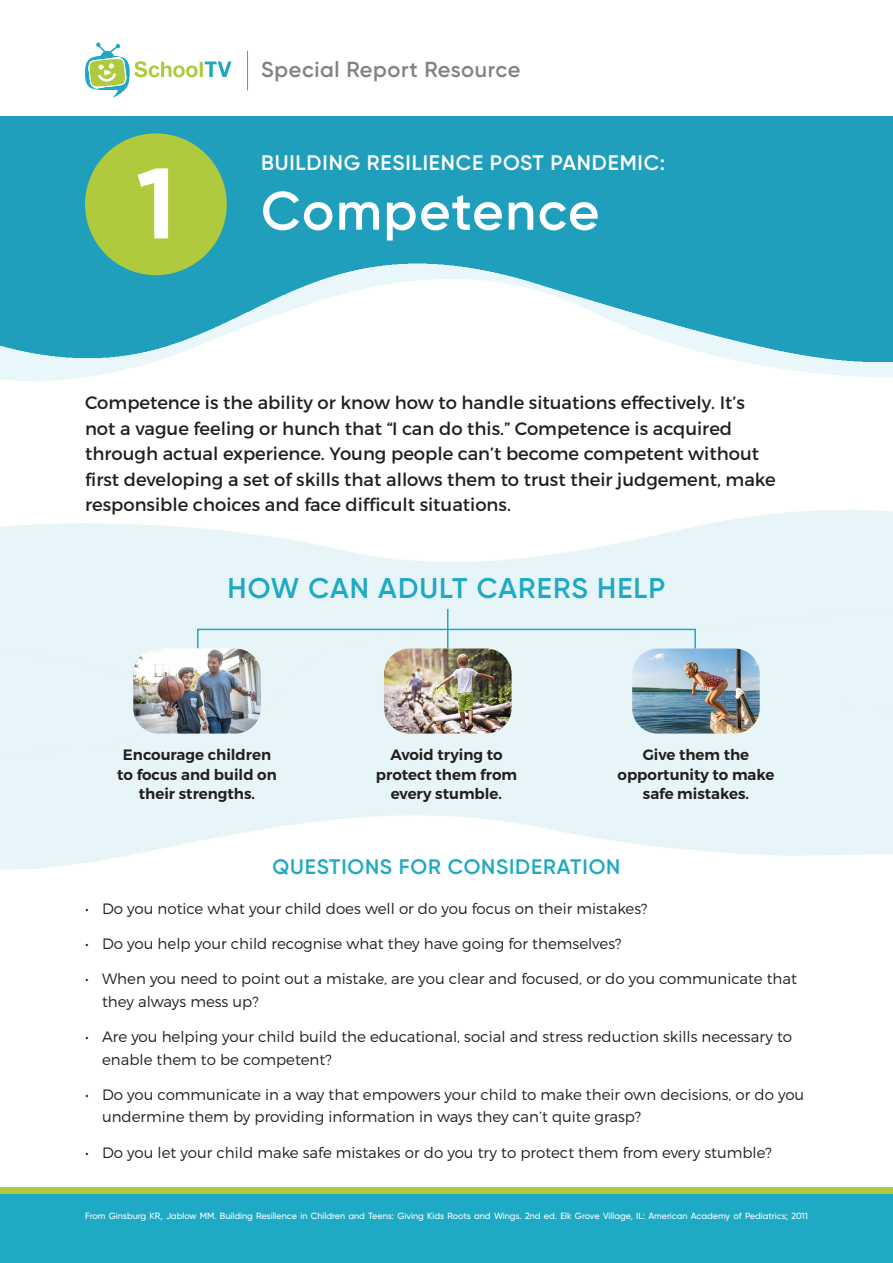
<style>
.page{position:relative;width:893px;height:1263px;background:#fff}
.page>*{position:absolute;margin:0;border:0;box-sizing:border-box;transform-origin:0 0}
.t1{font:700 100.05px "Gilroy";color:#fff}
.t2{font:600 54px "Gilroy";letter-spacing:.03em;color:#fff}
.t3{font:600 28.5px "Gilroy";letter-spacing:.04em;color:#1ea9c5}
.t4{font:600 21.75px "Gilroy";letter-spacing:.03em;color:#808285}
.t5{font:600 21px "Gilroy";letter-spacing:.04em;color:#fff}
.t6{font:600 21px "Gilroy";letter-spacing:.04em;color:#1ea9c5}
.t7{font:18px/25.5px "Montserrat";color:#231f20}
.t8{font:300 15px/22.5px "Montserrat";color:#231f20}
.t9{font:600 15px/19.5px "Montserrat";color:#231f20;text-align:center}
.t10{font:500 9px "Gilroy";color:#fff}
</style>
<div class="page">
<img style="left:0;top:510px;width:893px;height:360px">
<img style="left:0;top:117px;width:893px;height:251px">
<svg style="left:85px;top:43px;width:147px;height:55px"></svg>
<hr style="left:247px;top:51px;width:1px;height:39px;background:#898787">
<div style="left:0;top:1193px;width:893px;height:70px;background:#1ea9c5"></div>
<div style="left:0;top:1187px;width:893px;height:7px;background:#afcb3d"></div>
<div style="left:85px;top:133px;width:142px;height:142px;background:#afcb3d;border-radius:50%"></div>
<div style="left:197px;top:629px;width:499px;height:20px;border:2px solid #1ea9c5"></div>
<hr style="left:447px;top:609px;width:1px;height:39px;background:#1ea9c5">
<img style="left:133px;top:648px;width:128px;height:85px">
<img style="left:384px;top:648px;width:128px;height:85px">
<img style="left:632px;top:648px;width:128px;height:85px">
<p class="t1" style="left:137px;top:141px;width:40px">1</p>
<p class="t4" style="left:261px;top:56px;width:261px">Special Report Resource</p>
<p class="t5" style="left:261px;top:149px;width:405px">BUILDING RESILIENCE POST PANDEMIC:</p>
<p class="t2" style="left:261px;top:177px;width:340px">Competence</p>
<p class="t7" style="left:85px;top:390px;width:692px">Competence is the ability or know how to handle situations effectively. It’s not a vague feeling or hunch that “I can do this.” Competence is acquired through actual experience. Young people can’t become competent without first developing a set of skills that allows them to trust their judgement, make responsible choices and face difficult situations.</p>
<p class="t3" style="left:228px;top:570px;width:439px">HOW CAN ADULT CARERS HELP</p>
<p class="t9" style="left:117px;top:745px;width:161px">Encourage children to focus and build on their strengths.</p>
<p class="t9" style="left:376px;top:745px;width:143px">Avoid trying to protect them from every stumble.</p>
<p class="t9" style="left:617px;top:745px;width:158px">Give them the opportunity to make safe mistakes.</p>
<p class="t6" style="left:273px;top:853px;width:349px">QUESTIONS FOR CONSIDERATION</p>
<p class="t8" style="left:85px;top:897px;width:564px">• Do you notice what your child does well or do you focus on their mistakes?</p>
<p class="t8" style="left:85px;top:932px;width:538px">• Do you help your child recognise what they have going for themselves?</p>
<p class="t8" style="left:102px;top:967px;width:696px;text-indent:-17px">• When you need to point out a mistake, are you clear and focused, or do you communicate that they always mess up?</p>
<p class="t8" style="left:102px;top:1025px;width:691px;text-indent:-17px">• Are you helping your child build the educational, social and stress reduction skills necessary to enable them to be competent?</p>
<p class="t8" style="left:102px;top:1083px;width:704px;text-indent:-17px">• Do you communicate in a way that empowers your child to make their own decisions, or do you undermine them by providing information in ways they can’t quite grasp?</p>
<p class="t8" style="left:85px;top:1141px;width:688px">• Do you let your child make safe mistakes or do you try to protect them from every stumble?</p>
<p class="t10" style="left:85px;top:1210px;width:724px">From Ginsburg KR, Jablow MM. Building Resilience in Children and Teens: Giving Kids Roots and Wings. 2nd ed. Elk Grove Village, IL: American Academy of Pediatrics; 2011</p>
</div>
